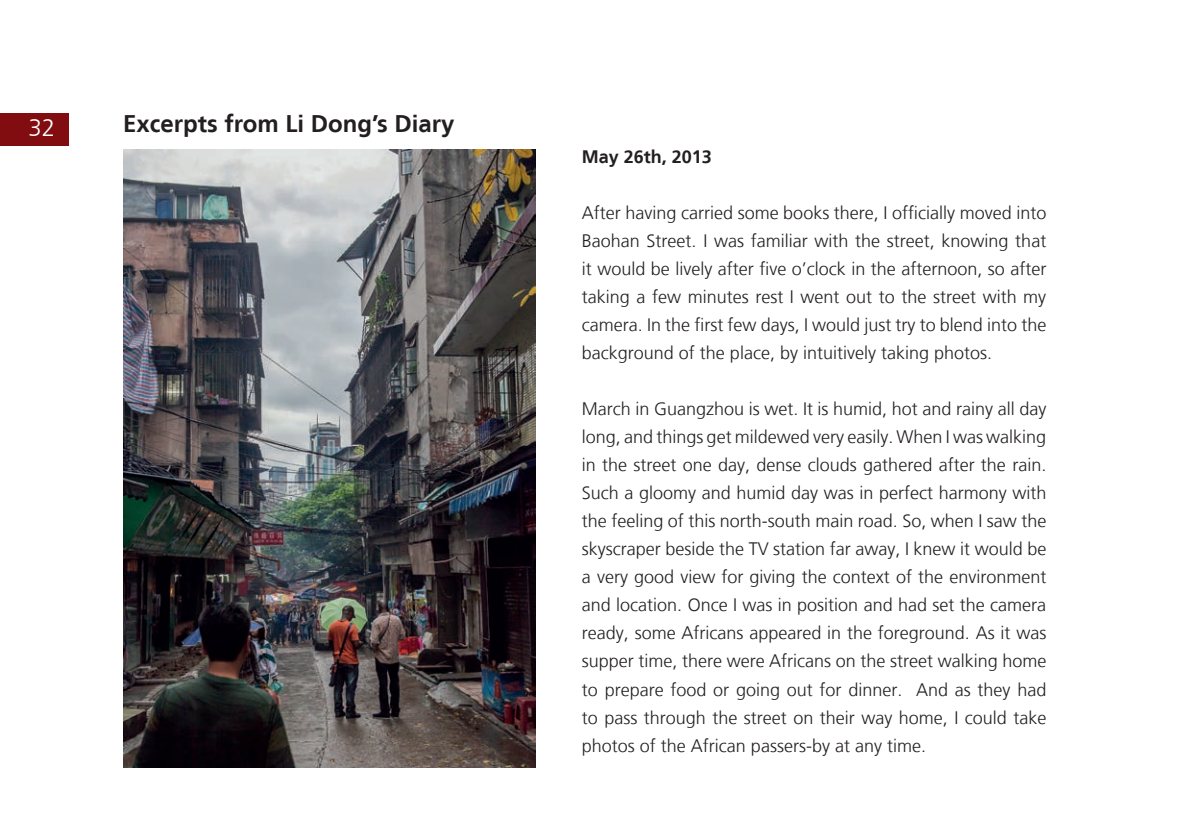
<style>
.page{position:relative;width:1191px;height:840px;background:#fff}
.page>*{position:absolute;margin:0;border:0;box-sizing:border-box;transform-origin:0 0}
.t1{font:700 24px "Frutiger LT";color:#231f20}
.t2{font:300 24px "Frutiger LT";color:#fff}
.t3{font:300 18px/28px "Frutiger LT";color:#231f20;text-align:justify}
.t4{font:700 18px "Frutiger LT";color:#231f20}
</style>
<div class="page">
<div style="left:0;top:113px;width:68px;height:33px;background:#810d10"></div>
<img style="left:123px;top:149px;width:412px;height:618px">
<p class="t2" style="left:28px;top:114px;width:28px">32</p>
<p class="t1" style="left:123px;top:109px;width:333px">Excerpts from Li Dong’s Diary</p>
<p class="t4" style="left:582px;top:146px;width:132px">May 26th, 2013</p>
<p class="t3" style="left:582px;top:199px;width:466px">After having carried some books there, I officially moved into Baohan Street. I was familiar with the street, knowing that it would be lively after five o’clock in the afternoon, so after taking a few minutes rest I went out to the street with my camera. In the first few days, I would just try to blend into the background of the place, by intuitively taking photos.</p>
<p class="t3" style="left:582px;top:395px;width:466px">March in Guangzhou is wet. It is humid, hot and rainy all day long, and things get mildewed very easily. When I was walking in the street one day, dense clouds gathered after the rain.<br>Such a gloomy and humid day was in perfect harmony with the feeling of this north-south main road. So, when I saw the skyscraper beside the TV station far away, I knew it would be a very good view for giving the context of the environment and location. Once I was in position and had set the camera ready, some Africans appeared in the foreground. As it was supper time, there were Africans on the street walking home to prepare food or going out for dinner. And as they had to pass through the street on their way home, I could take photos of the African passers-by at any time.</p>
</div>
